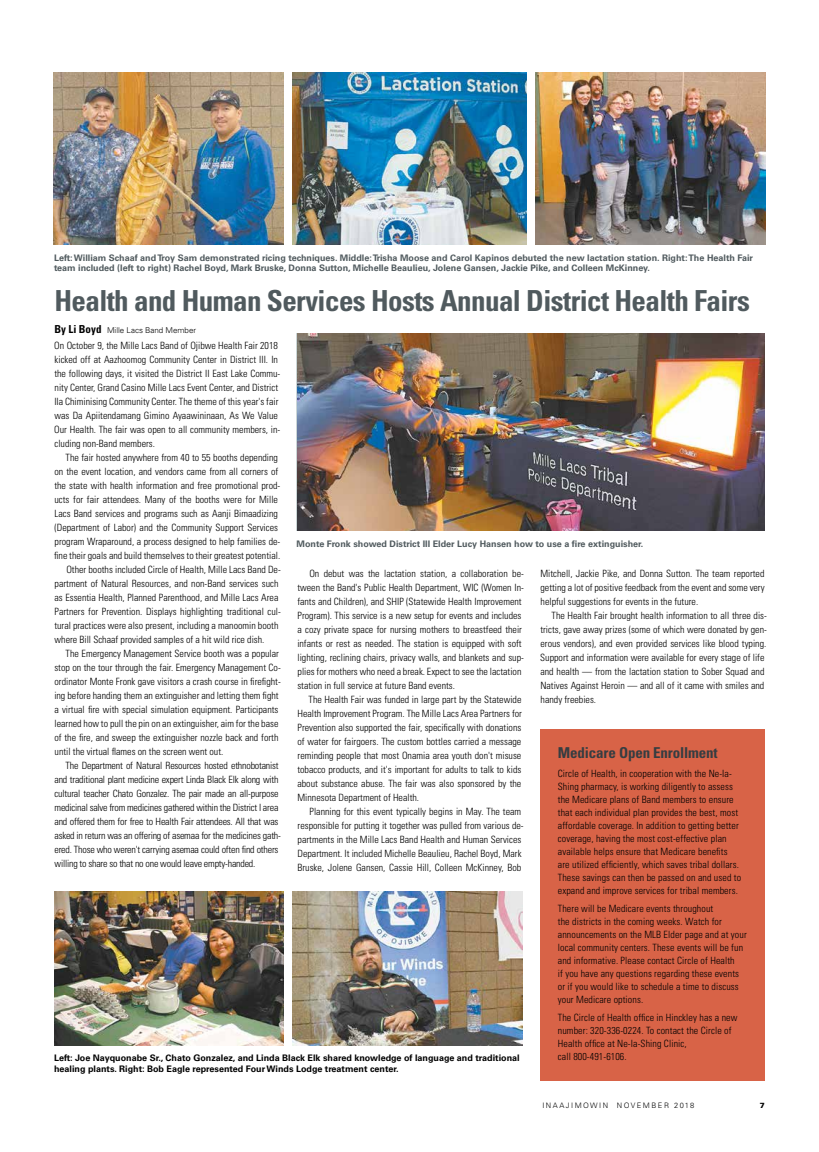
<style>
.page{position:relative;width:819px;height:1152px;background:#fff}
.page>*{position:absolute;margin:0;border:0;box-sizing:border-box;transform-origin:0 0}
.t1{font:700 condensed 29px "Univers LT Std";letter-spacing:-.02em;color:#505a5e}
.t2{font:700 condensed 15px "Univers LT Std";letter-spacing:-.01em;color:#363d41}
.t3{font:300 condensed 10px/14px "Univers LT Std";color:#000}
.t4{font:300 condensed 10px "Univers LT Std";letter-spacing:-.02em;color:#000}
.t5{font:700 9px/10.8px "Univers LT Std";color:#505a5e}
.t6{font:700 9px/10.8px "Univers LT Std";color:#000}
.t7{font:300 8px "Univers LT Std";color:#000}
.t8{font:300 7.5px "Univers LT Std";letter-spacing:.2em;color:#000}
.t9{font:900 7.5px "Univers LT Std";color:#000}
.s1{font-weight:700;font-stretch:condensed;font-size:11px}
</style>
<div class="page">
<div style="left:540px;top:729px;width:225px;height:351px;background:#d86347"></div>
<img style="left:297px;top:333px;width:468px;height:198px">
<img style="left:292px;top:891px;width:231px;height:154px">
<img style="left:536px;top:72px;width:230px;height:172px">
<img style="left:292px;top:72px;width:234px;height:172px">
<img style="left:54px;top:72px;width:230px;height:172px">
<img style="left:54px;top:891px;width:230px;height:154px">
<p class="t5" style="left:54px;top:252px;width:701px">Left: William Schaaf and Troy Sam demonstrated ricing techniques. Middle: Trisha Moose and Carol Kapinos debuted the new lactation station. Right: The Health Fair team included (left to right) Rachel Boyd, Mark Bruske, Donna Sutton, Michelle Beaulieu, Jolene Gansen, Jackie Pike, and Colleen McKinney.</p>
<h1 class="t1" style="left:54px;top:283px;width:697px">Health and Human Services Hosts Annual District Health Fairs</h1>
<p class="t7" style="left:54px;top:325px;width:143px"><span class="s1">By Li Boyd</span> Mille Lacs Band Member</p>
<p class="t3" style="left:54px;top:339px;width:228px">On October 9, the Mille Lacs Band of Ojibwe Health Fair 2018 kicked off at Aazhoomog Community Center in District III. In the following days, it visited the District II East Lake Commu&shy;nity Center, Grand Casino Mille Lacs Event Center, and District IIa Chiminising Community Center. The theme of this year's fair was Da Apiitendamang Gimino Ayaawininaan, As We Value Our Health. The fair was open to all community members, in&shy;cluding non-Band members.</p>
<p class="t3" style="left:66px;top:451px;width:214px">The fair hosted anywhere from 40 to 55 booths depending</p>
<p class="t3" style="left:54px;top:465px;width:225px">on the event location, and vendors came from all corners of</p>
<p class="t3" style="left:54px;top:479px;width:228px">the state with health information and free promotional prod-</p>
<p class="t3" style="left:55px;top:493px;width:225px">ucts for fair attendees. Many of the booths were for Mille</p>
<p class="t3" style="left:55px;top:507px;width:225px">Lacs Band services and programs such as Aanji Bimaadizing</p>
<p class="t3" style="left:55px;top:521px;width:225px">(Department of Labor) and the Community Support Services</p>
<p class="t3" style="left:55px;top:535px;width:227px">program Wraparound, a process designed to help families de-</p>
<p class="t3" style="left:54px;top:549px;width:228px">fine their goals and build themselves to their greatest potential.</p>
<p class="t3" style="left:66px;top:563px;width:216px">Other booths included Circle of Health, Mille Lacs Band De-</p>
<p class="t3" style="left:55px;top:577px;width:225px">partment of Natural Resources, and non-Band services such</p>
<p class="t3" style="left:54px;top:591px;width:226px">as Essentia Health, Planned Parenthood, and Mille Lacs Area</p>
<p class="t3" style="left:55px;top:605px;width:228px">Partners for Prevention. Displays highlighting traditional cul-</p>
<p class="t3" style="left:54px;top:619px;width:226px">tural practices were also present, including a manoomin booth</p>
<p class="t3" style="left:55px;top:633px;width:211px">where Bill Schaaf provided samples of a hit wild rice dish.</p>
<p class="t3" style="left:66px;top:647px;width:215px">The Emergency Management Service booth was a popular</p>
<p class="t3" style="left:54px;top:661px;width:228px">stop on the tour through the fair. Emergency Management Co-</p>
<p class="t3" style="left:54px;top:675px;width:228px">ordinator Monte Fronk gave visitors a crash course in firefight-</p>
<p class="t3" style="left:54px;top:689px;width:226px">ing before handing them an extinguisher and letting them fight</p>
<p class="t3" style="left:54px;top:703px;width:226px">a virtual fire with special simulation equipment. Participants</p>
<p class="t3" style="left:55px;top:717px;width:225px">learned how to pull the pin on an extinguisher, aim for the base</p>
<p class="t3" style="left:54px;top:731px;width:226px">of the fire, and sweep the extinguisher nozzle back and forth</p>
<p class="t3" style="left:55px;top:745px;width:170px">until the virtual flames on the screen went out.</p>
<p class="t4" style="left:66px;top:760px;width:215px">The Department of Natural Resources hosted ethnobotanist</p>
<p class="t4" style="left:54px;top:774px;width:226px">and traditional plant medicine expert Linda Black Elk along with</p>
<p class="t4" style="left:55px;top:788px;width:225px">cultural teacher Chato Gonzalez. The pair made an all-purpose</p>
<p class="t4" style="left:55px;top:802px;width:225px">medicinal salve from medicines gathered within the District I area</p>
<p class="t4" style="left:54px;top:816px;width:226px">and offered them for free to Health Fair attendees. All that was</p>
<p class="t4" style="left:54px;top:830px;width:228px">asked in return was an offering of asemaa for the medicines gath-</p>
<p class="t4" style="left:54px;top:844px;width:226px">ered. Those who weren't carrying asemaa could often find others</p>
<p class="t4" style="left:55px;top:858px;width:202px">willing to share so that no one would leave empty-handed.</p>
<p class="t5" style="left:297px;top:538px;width:348px">Monte Fronk showed District III Elder Lucy Hansen how to use a fire extinguisher.</p>
<p class="t3" style="left:297px;top:567px;width:228px;text-indent:12px">On debut was the lactation station, a collaboration be&shy;tween the Band's Public Health Department, WIC (Women In&shy;fants and Children), and SHIP (Statewide Health Improvement Program). This service is a new setup for events and includes a cozy private space for nursing mothers to breastfeed their infants or rest as needed. The station is equipped with soft lighting, reclining chairs, privacy walls, and blankets and sup&shy;plies for mothers who need a break. Expect to see the lactation station in full service at future Band events.</p>
<p class="t3" style="left:297px;top:693px;width:226px;text-align:justify;text-indent:11px">The Health Fair was funded in large part by the Statewide Health Improvement Program. The Mille Lacs Area Partners for Prevention also supported the fair, specifically with donations of water for fairgoers. The custom bottles carried a message reminding people that most Onamia area youth don't misuse tobacco products, and it's important for adults to talk to kids about substance abuse. The fair was also sponsored by the Minnesota Department of Health.</p>
<p class="t3" style="left:297px;top:805px;width:228px;text-indent:12px">Planning for this event typically begins in May. The team responsible for putting it together was pulled from various de&shy;partments in the Mille Lacs Band Health and Human Services Department. It included Michelle Beaulieu, Rachel Boyd, Mark Bruske, Jolene Gansen, Cassie Hill, Colleen McKinney, Bob</p>
<p class="t3" style="left:540px;top:567px;width:226px;text-align:justify">Mitchell, Jackie Pike, and Donna Sutton. The team reported getting a lot of positive feedback from the event and some very helpful suggestions for events in the future.</p>
<p class="t3" style="left:540px;top:609px;width:228px;text-indent:11px">The Health Fair brought health information to all three dis&shy;tricts, gave away prizes (some of which were donated by gen&shy;erous vendors), and even provided services like blood typing.<br>Support and information were available for every stage of life and health — from the lactation station to Sober Squad and Natives Against Heroin — and all of it came with smiles and handy freebies.</p>
<h2 class="t2" style="left:558px;top:743px;width:161px">Medicare Open Enrollment</h2>
<p class="t3" style="left:558px;top:767px;width:185px;line-height:13px">Circle of Health, in cooperation with the Ne-Ia-Shing pharmacy, is working diligently to assess the Medicare plans of Band members to ensure that each individual plan provides the best, most affordable coverage. In addition to getting better coverage, having the most cost-effective plan available helps ensure that Medicare benefits are utilized efficiently, which saves tribal dollars.<br>These savings can then be passed on and used to expand and improve services for tribal members.</p>
<p class="t3" style="left:558px;top:902px;width:190px;line-height:13px">There will be Medicare events throughout<br>the districts in the coming weeks. Watch for announcements on the MLB Elder page and at your local community centers. These events will be fun and informative. Please contact Circle of Health<br>if you have any questions regarding these events or if you would like to schedule a time to discuss your Medicare options.</p>
<p class="t3" style="left:558px;top:1011px;width:181px;line-height:13px">The Circle of Health office in Hinckley has a new number: 320-336-0224. To contact the Circle of Health office at Ne-Ia-Shing Clinic,<br>call 800-491-6106.</p>
<p class="t6" style="left:54px;top:1053px;width:467px">Left: Joe Nayquonabe Sr., Chato Gonzalez, and Linda Black Elk shared knowledge of language and traditional healing plants. Right: Bob Eagle represented Four Winds Lodge treatment center.</p>
<p class="t8" style="left:542px;top:1101px;width:154px">INAAJIMOWIN NOVEMBER 2018</p>
<p class="t9" style="left:760px;top:1100px;width:7px">7</p>
</div>
